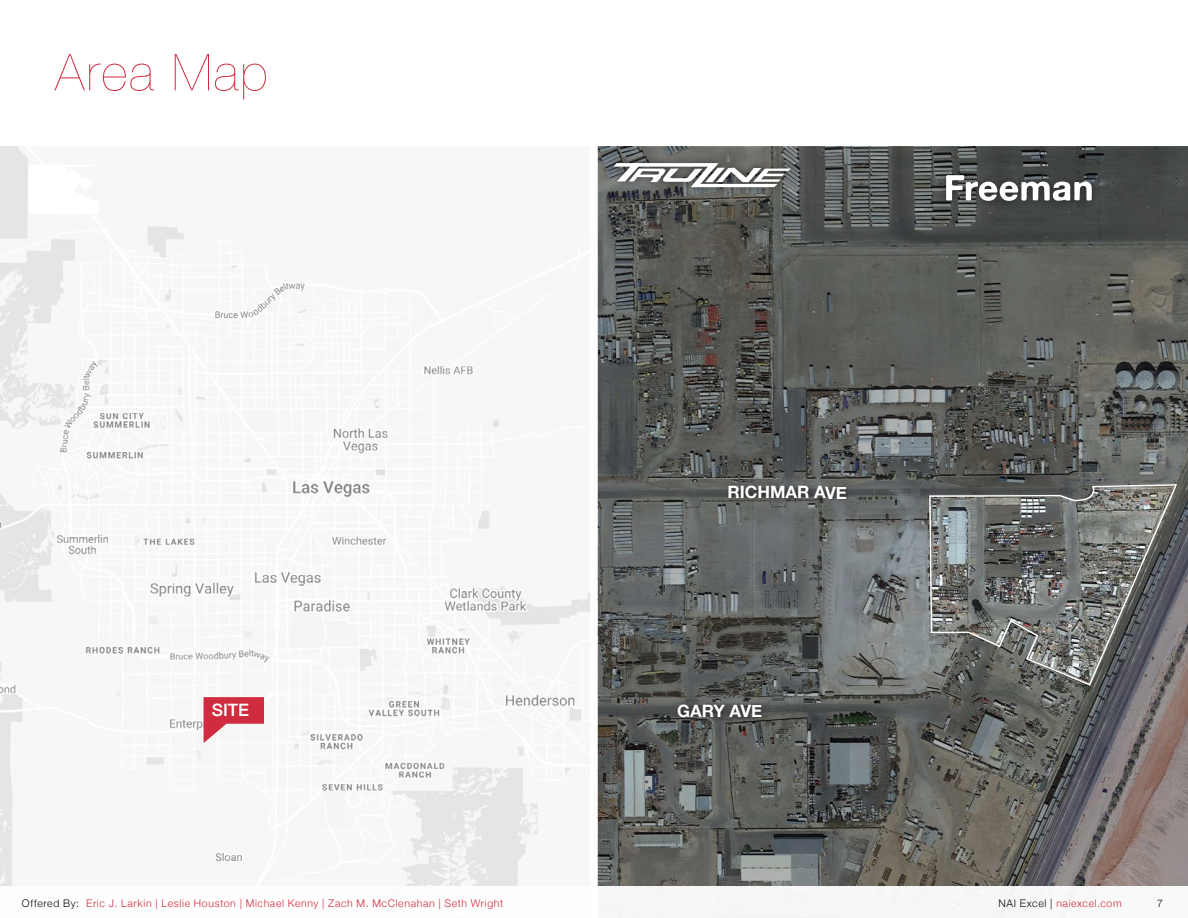
<style>
.page{position:relative;width:1188px;height:918px;background:#fff}
.page>*{position:absolute;margin:0;border:0;box-sizing:border-box;transform-origin:0 0}
.Heading{font:200 51px "Helvetica Neue LT Std";letter-spacing:.04em;color:#d02c40}
.t1{font:700 17.1px "Helvetica Neue";letter-spacing:-.005em;color:#fff}
.t2{font:500 17.1px "Helvetica Neue";color:#fff}
.Phone_Number{font:300 10.5px "Helvetica Neue";letter-spacing:.06em;color:#d02c40}
.Page_Number{font:300 10.5px "Helvetica Neue";letter-spacing:.06em;color:#d02c40}
.Phone_Number-2{font:300 10.5px "Helvetica Neue";color:#110a0c}
.s1{color:#110a0c}
</style>
<div class="page">
<img style="left:0;top:146px;width:588px;height:740px">
<svg style="left:598px;top:146px;width:590px;height:740px;background:#5e5f5d"></svg>
<svg style="left:204px;top:697px;width:60px;height:46px"></svg>
<svg style="left:928px;top:483px;width:250px;height:204px;background:#727472"></svg>
<div style="left:724px;top:481px;width:129px;height:24px;background:#231f20;opacity:.75"></div>
<div style="left:673px;top:700px;width:95px;height:24px;background:#231f20;opacity:.75"></div>
<div style="left:938px;top:167px;width:162px;height:42px;background:#231f20;opacity:.75"></div>
<svg style="left:945px;top:175px;width:147px;height:27px"></svg>
<div style="left:606px;top:155px;width:192px;height:40px;background:#231f20;opacity:.75"></div>
<svg style="left:613px;top:163px;width:178px;height:24px"></svg>
<p class="Heading" style="left:55px;top:43px;width:214px">Area Map</p>
<h2 class="t2" style="left:212px;top:697px;width:39px">SITE</h2>
<p class="t1" style="left:728px;top:479px;width:121px">RICHMAR AVE</p>
<p class="t1" style="left:677px;top:697px;width:87px">GARY AVE</p>
<p class="Phone_Number" style="left:22px;top:895px;width:483px"><span class="s1">Offered By:</span> Eric J. Larkin | Leslie Houston | Michael Kenny | Zach M. McClenahan | Seth Wright</p>
<p class="Page_Number" style="left:998px;top:895px;width:125px"><span class="s1">NAI Excel |</span> naiexcel.com</p>
<p class="Phone_Number-2" style="left:1157px;top:895px;width:7px">7</p>
</div>
